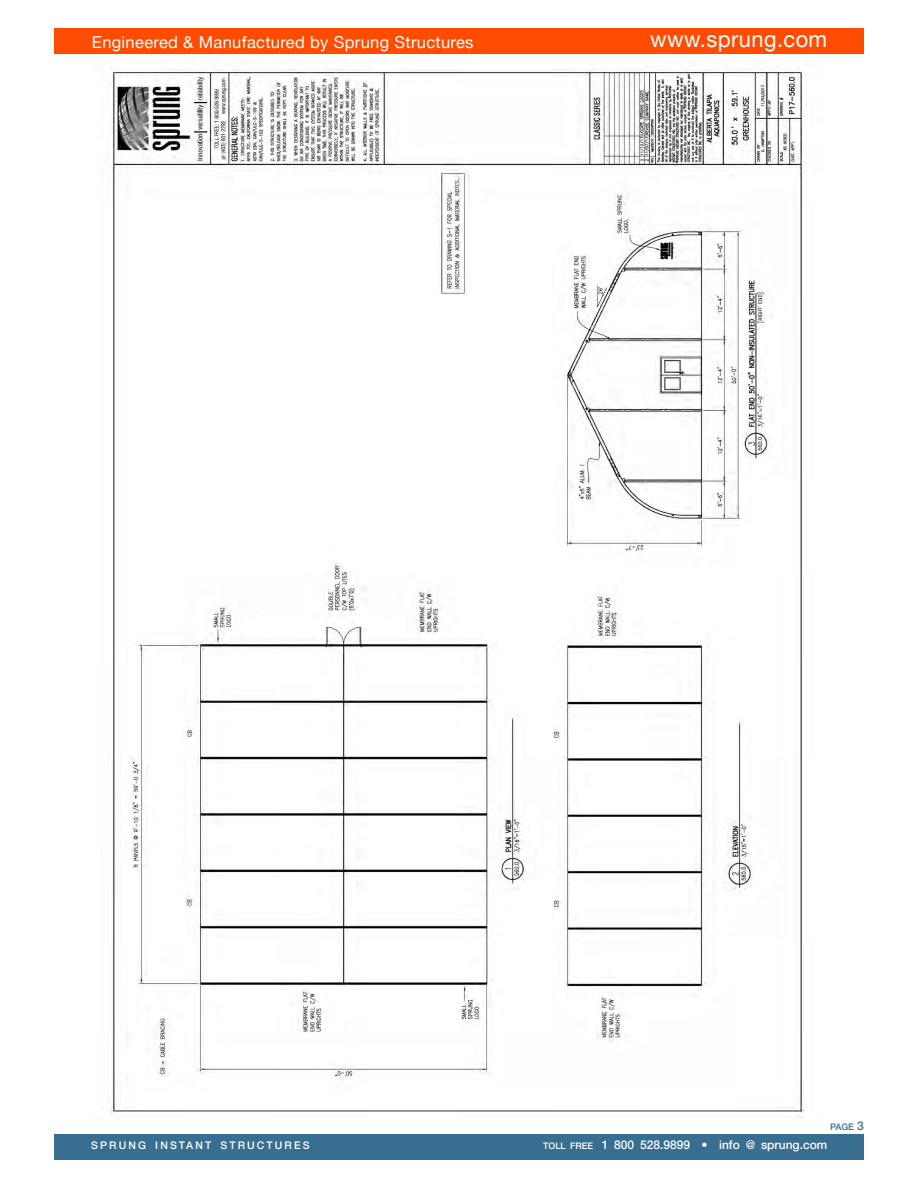
<style>
.page{position:relative;width:918px;height:1188px;background:#fff}
.page>*{position:absolute;margin:0;border:0;box-sizing:border-box;transform-origin:0 0}
.t1{font:22.5px "Helvetica Neue LT";letter-spacing:.02em;color:#fff}
.t2{font:16.5px "Helvetica Neue LT";letter-spacing:.02em;color:#fff}
.t3{font:500 12px "Helvetica Neue LT";color:#fff}
.t4{font:500 10.5px "Helvetica Neue LT";letter-spacing:.2em;color:#fff}
.t5{font:500 9px "Helvetica Neue LT";color:#386e8f}
.s1{font-size:12px}
.s2{font-size:9px}
</style>
<div class="page">
<div style="left:54px;top:28px;width:810px;height:26px;background:#ff4c00"></div>
<div style="left:54px;top:1134px;width:810px;height:26px;background:#386e8f"></div>
<img style="left:108px;top:66px;width:697px;height:1051px">
<p class="t2" style="left:92px;top:32px;width:383px">Engineered &amp; Manufactured by Sprung Structures</p>
<h1 class="t1" style="left:650px;top:26px;width:179px">www.sprung.com</h1>
<p class="t5" style="left:830px;top:1122px;width:35px">PAGE <span class="s1">3</span></p>
<p class="t4" style="left:91px;top:1139px;width:220px">SPRUNG INSTANT STRUCTURES</p>
<p class="t3" style="left:543px;top:1138px;width:286px"><span class="s2">TOLL FREE</span> 1 800 528.9899 • info @ sprung.com</p>
</div>
